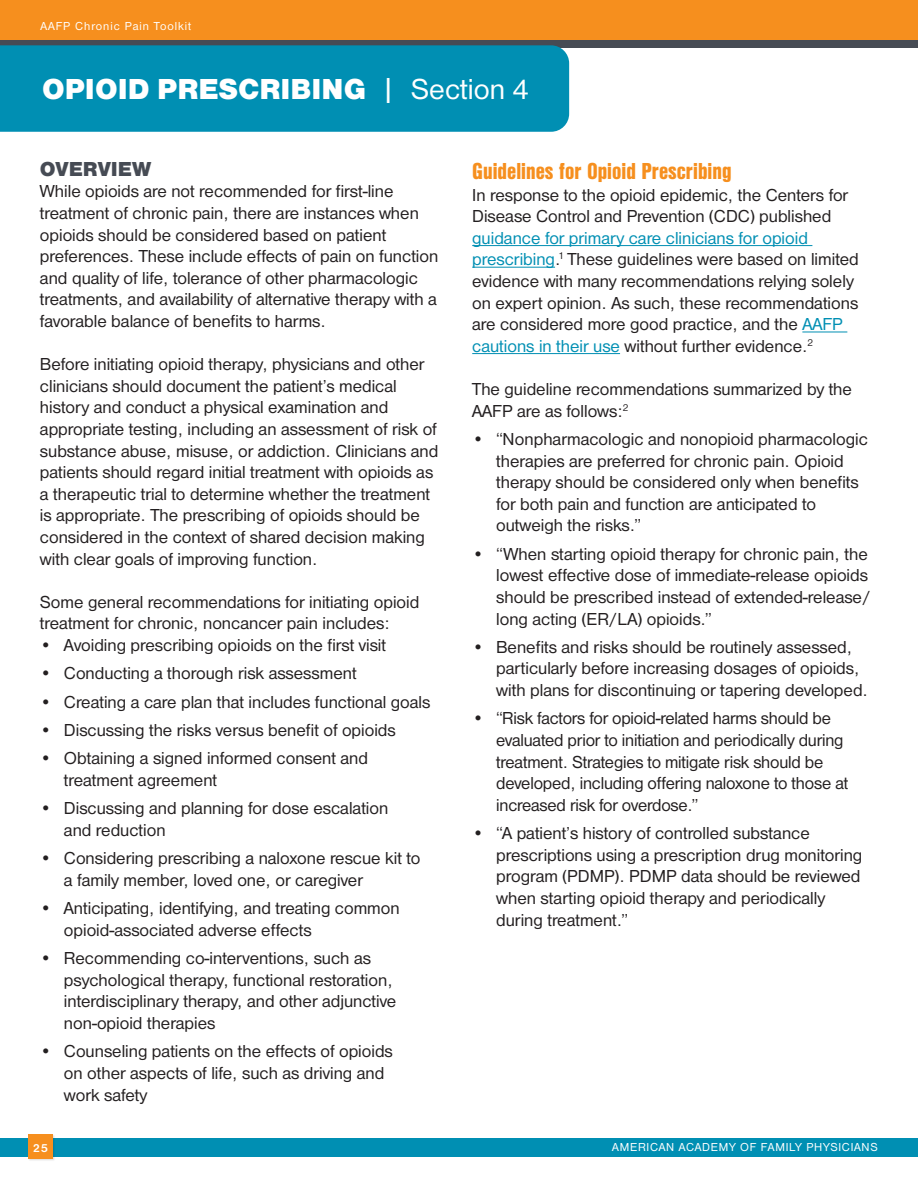
<style>
.page{position:relative;width:918px;height:1188px;background:#fff}
.page>*{position:absolute;margin:0;border:0;box-sizing:border-box;transform-origin:0 0}
.t1{font:30px "Nimbus San D Blac";color:#fff}
.t2{font:24px "Nimbus San D Blac Cond";color:#f68f1e}
.t3{font:21px "Nimbus San D Blac";color:#464b54}
.t4{font:18px/21.6px "Nimbus San D";color:#231f20}
.t5{font:12px "Nimbus San D";letter-spacing:.06em;color:#fff}
.t6{font:12px "Nimbus San D";letter-spacing:.08em;color:#fff}
.t7{font:700 12px "Nimbus San D";color:#fff}
.s1{font-family:"Nimbus San D"}
.s2{color:#008fb3}
</style>
<div class="page">
<div style="left:0;top:1138px;width:918px;height:18px;background:#008fb3"></div>
<div style="left:28px;top:1134px;width:27px;height:28px;background:#231f20;opacity:.15"></div>
<div style="left:28px;top:1135px;width:25px;height:24px;background:#f68f1e"></div>
<hr style="left:472px;top:245px;width:340px;height:1px;background:#008fb3">
<hr style="left:472px;top:267px;width:83px;height:1px;background:#008fb3">
<hr style="left:802px;top:331px;width:45px;height:1px;background:#008fb3">
<hr style="left:472px;top:353px;width:148px;height:1px;background:#008fb3">
<div style="left:0;top:0;width:918px;height:48px;background:#f68f1e"></div>
<div style="left:0;top:40px;width:918px;height:8px;background:#464b54"></div>
<div style="left:0;top:45px;width:569px;height:87px;background:#008fb3"></div>
<p class="t6" style="left:40px;top:19px;width:152px">AAFP Chronic Pain Toolkit</p>
<p class="t1" style="left:42px;top:72px;width:488px">OPIOID PRESCRIBING <span class="s1">| Section 4</span></p>
<p class="t3" style="left:40px;top:157px;width:113px">OVERVIEW</p>
<p class="t4" style="left:40px;top:180px;width:400px">While opioids are not recommended for first-line treatment of chronic pain, there are instances when opioids should be considered based on patient preferences. These include effects of pain on function and quality of life, tolerance of other pharmacologic treatments, and availability of alternative therapy with a favorable balance of benefits to harms.</p>
<p class="t4" style="left:40px;top:353px;width:400px">Before initiating opioid therapy, physicians and other clinicians should document the patient’s medical history and conduct a physical examination and appropriate testing, including an assessment of risk of substance abuse, misuse, or addiction. Clinicians and patients should regard initial treatment with opioids as a therapeutic trial to determine whether the treatment is appropriate. The prescribing of opioids should be considered in the context of shared decision making with clear goals of improving function.</p>
<p class="t4" style="left:40px;top:591px;width:381px">Some general recommendations for initiating opioid treatment for chronic, noncancer pain includes:</p>
<p class="t4" style="left:40px;top:634px;width:348px">• Avoiding prescribing opioids on the first visit</p>
<p class="t4" style="left:40px;top:662px;width:318px">• Conducting a thorough risk assessment</p>
<p class="t4" style="left:40px;top:691px;width:392px">• Creating a care plan that includes functional goals</p>
<p class="t4" style="left:40px;top:719px;width:357px">• Discussing the risks versus benefit of opioids</p>
<p class="t4" style="left:64px;top:747px;width:306px;text-indent:-24px">• Obtaining a signed informed consent and treatment agreement</p>
<p class="t4" style="left:64px;top:797px;width:326px;text-indent:-24px">• Discussing and planning for dose escalation and reduction</p>
<p class="t4" style="left:64px;top:847px;width:358px;text-indent:-24px">• Considering prescribing a naloxone rescue kit to a family member, loved one, or caregiver</p>
<p class="t4" style="left:64px;top:897px;width:337px;text-indent:-24px">• Anticipating, identifying, and treating common opioid-associated adverse effects</p>
<p class="t4" style="left:64px;top:947px;width:334px;text-indent:-24px">• Recommending co-interventions, such as psychological therapy, functional restoration, interdisciplinary therapy, and other adjunctive non-opioid therapies</p>
<p class="t4" style="left:64px;top:1040px;width:330px;text-indent:-24px">• Counseling patients on the effects of opioids on other aspects of life, such as driving and work safety</p>
<p class="t2" style="left:472px;top:157px;width:261px">Guidelines for Opioid Prescribing</p>
<p class="t4" style="left:472px;top:184px;width:388px">In response to the opioid epidemic, the Centers for Disease Control and Prevention (CDC) published <span class="s2">guidance for primary care clinicians for opioid prescribing</span>.<sup>1</sup> These guidelines were based on limited evidence with many recommendations relying solely on expert opinion. As such, these recommendations are considered more good practice, and the <span class="s2">AAFP cautions in their use</span> without further evidence.<sup>2</sup></p>
<p class="t4" style="left:472px;top:378px;width:381px">The guideline recommendations summarized by the<br>AAFP are as follows:<sup>2</sup></p>
<p class="t4" style="left:496px;top:428px;width:373px;text-indent:-24px">• “Nonpharmacologic and nonopioid pharmacologic therapies are preferred for chronic pain. Opioid therapy should be considered only when benefits for both pain and function are anticipated to outweigh the risks.”</p>
<p class="t4" style="left:496px;top:543px;width:376px;text-indent:-24px">• “When starting opioid therapy for chronic pain, the lowest effective dose of immediate-release opioids should be prescribed instead of extended-release/ long acting (ER/LA) opioids.”</p>
<p class="t4" style="left:496px;top:636px;width:373px;text-indent:-24px">• Benefits and risks should be routinely assessed, particularly before increasing dosages of opioids, with plans for discontinuing or tapering developed.</p>
<p class="t4" style="left:496px;top:707px;width:354px;text-indent:-24px">• “Risk factors for opioid-related harms should be evaluated prior to initiation and periodically during treatment. Strategies to mitigate risk should be developed, including offering naloxone to those at increased risk for overdose.”</p>
<p class="t4" style="left:496px;top:822px;width:368px;text-indent:-24px">• “A patient’s history of controlled substance prescriptions using a prescription drug monitoring program (PDMP). PDMP data should be reviewed when starting opioid therapy and periodically during treatment.”</p>
<p class="t7" style="left:33px;top:1141px;width:16px">25</p>
<p class="t5" style="left:612px;top:1140px;width:267px">AMERICAN ACADEMY OF FAMILY PHYSICIANS</p>
</div>
